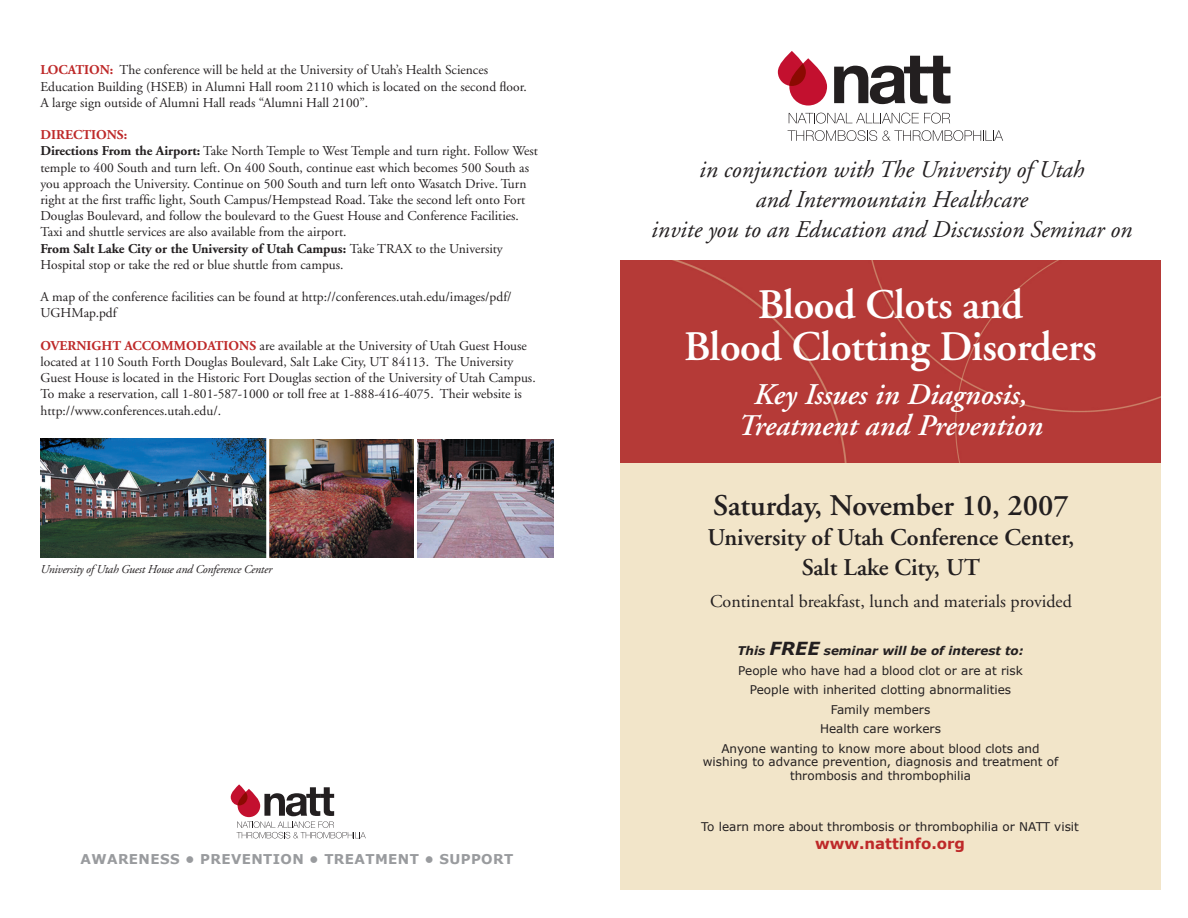
<style>
.page{position:relative;width:1188px;height:918px;background:#fff}
.page>*{position:absolute;margin:0;border:0;box-sizing:border-box;transform-origin:0 0}
.t1{font:600 42px/42px "Adobe Garamond";letter-spacing:-.01em;color:#fff;text-align:center}
.t2{font:italic 600 30px/31.5px "Adobe Garamond";color:#fff;text-align:center}
.t3{font:600 30px "Adobe Garamond";color:#231f20}
.t4{font:italic 24px/30px "Adobe Garamond";color:#231f20;text-align:center}
.t5{font:600 24px/30px "Adobe Garamond";color:#231f20;text-align:center}
.t6{font:18px "Adobe Garamond";color:#231f20}
.t7{font:700 15px "Verdana";color:#be2929}
.t8{font:13.5px/16.2px "Adobe Garamond";color:#231f20}
.t9{font:700 13.5px "Verdana";letter-spacing:.03em;color:#999b9e}
.t10{font:12px/19.5px "Verdana";color:#231f20;text-align:center}
.t11{font:italic 12px "Adobe Garamond";letter-spacing:-.02em;color:#231f20}
.s1{font-weight:700;color:#be2929}
.s2{font-weight:700}
.s3{font-weight:700;font-style:italic}
.s4{font-weight:700;font-style:italic;font-size:18px}
</style>
<div class="page">
<img style="left:40px;top:439px;width:514px;height:119px">
<hr style="left:414px;top:424px;width:3px;height:168px;background:#fff">
<hr style="left:266px;top:419px;width:3px;height:169px;background:#fff">
<div style="left:620px;top:262px;width:541px;height:628px;background:#f2e5c9"></div>
<div style="left:620px;top:261px;width:541px;height:201px;background:#b53a37"></div>
<svg style="left:231px;top:784px;width:17px;height:21px"></svg>
<svg style="left:237px;top:787px;width:129px;height:51px"></svg>
<svg style="left:789px;top:58px;width:38px;height:48px"></svg>
<svg style="left:778px;top:51px;width:28px;height:35px"></svg>
<svg style="left:789px;top:64px;width:17px;height:22px"></svg>
<svg style="left:834px;top:56px;width:116px;height:48px"></svg>
<svg style="left:789px;top:113px;width:161px;height:11px"></svg>
<svg style="left:788px;top:130px;width:215px;height:11px"></svg>
<p class="t8" style="left:40px;top:62px;width:488px"><span class="s1">LOCATION:</span> The conference will be held at the University of Utah’s Health Sciences<br>Education Building (HSEB) in Alumni Hall room 2110 which is located on the second floor.<br>A large sign outside of Alumni Hall reads “Alumni Hall 2100”.</p>
<p class="t8" style="left:40px;top:127px;width:499px"><span class="s1">DIRECTIONS:<br></span><span class="s2">Directions From the Airport:</span> Take North Temple to West Temple and turn right. Follow West temple to 400 South and turn left. On 400 South, continue east which becomes 500 South as you approach the University. Continue on 500 South and turn left onto Wasatch Drive. Turn right at the first traffic light, South Campus/Hempstead Road. Take the second left onto Fort Douglas Boulevard, and follow the boulevard to the Guest House and Conference Facilities.<br>Taxi and shuttle services are also available from the airport.<br><span class="s2">From Salt Lake City or the University of Utah Campus:</span> Take TRAX to the University Hospital stop or take the red or blue shuttle from campus.</p>
<p class="t8" style="left:40px;top:289px;width:473px">A map of the conference facilities can be found at http://conferences.utah.edu/images/pdf/<br>UGHMap.pdf</p>
<p class="t8" style="left:40px;top:338px;width:497px"><span class="s1">OVERNIGHT ACCOMMODATIONS</span> are available at the University of Utah Guest House located at 110 South Forth Douglas Boulevard, Salt Lake City, UT 84113. The University Guest House is located in the Historic Fort Douglas section of the University of Utah Campus.<br>To make a reservation, call 1-801-587-1000 or toll free at 1-888-416-4075. Their website is http://www.conferences.utah.edu/.</p>
<p class="t11" style="left:40px;top:562px;width:233px">University of Utah Guest House and Conference Center</p>
<p class="t9" style="left:81px;top:851px;width:434px">AWARENESS • PREVENTION • TREATMENT • SUPPORT</p>
<h3 class="t4" style="left:651px;top:155px;width:482px">in conjunction with The University of Utah<br>and Intermountain Healthcare<br>invite you to an Education and Discussion Seminar on</h3>
<h1 class="t1" style="left:684px;top:285px;width:414px">Blood Clots and<br>Blood Clotting Disorders</h1>
<h2 class="t2" style="left:738px;top:379px;width:306px">Key Issues in Diagnosis,<br>Treatment and Prevention</h2>
<h2 class="t3" style="left:713px;top:489px;width:357px">Saturday, November 10, 2007</h2>
<h3 class="t5" style="left:708px;top:523px;width:368px">University of Utah Conference Center,<br>Salt Lake City, UT</h3>
<h3 class="t6" style="left:710px;top:592px;width:363px">Continental breakfast, lunch and materials provided</h3>
<p class="t10" style="left:721px;top:641px;width:320px"><span class="s3">This</span> <span class="s4">FREE</span> <span class="s3">seminar will be of interest to:<br></span>People who have had a blood clot or are at risk People with inherited clotting abnormalities<br>Family members<br>Health care workers<br>Anyone wanting to know more about blood clots and</p>
<p class="t10" style="left:703px;top:755px;width:357px;line-height:13.5px">wishing to advance prevention, diagnosis and treatment of thrombosis and thrombophilia</p>
<p class="t10" style="left:701px;top:817px;width:379px">To learn more about thrombosis or thrombophilia or NATT visit</p>
<p class="t7" style="left:815px;top:834px;width:151px">www.nattinfo.org</p>
</div>
